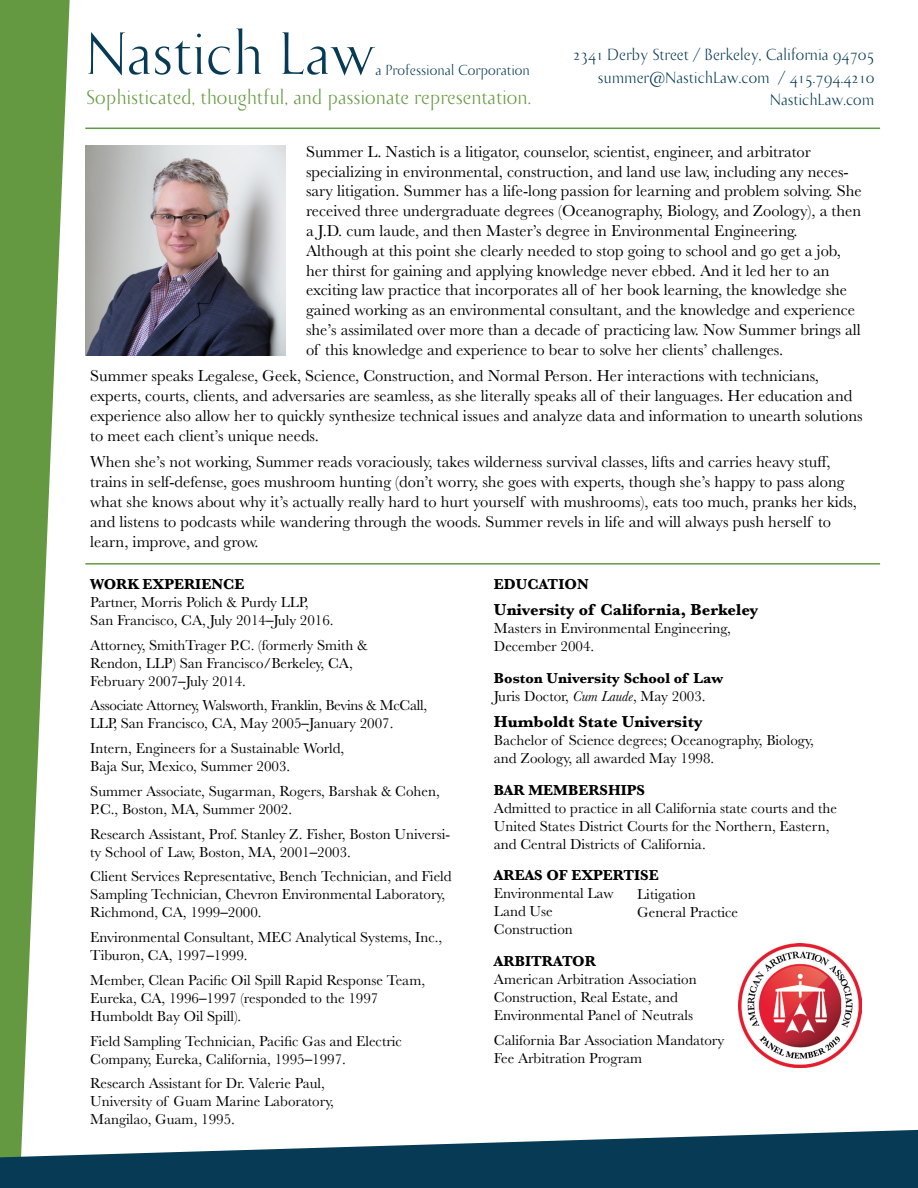
<style>
.page{position:relative;width:918px;height:1188px;background:#fff}
.page>*{position:absolute;margin:0;border:0;box-sizing:border-box;transform-origin:0 0}
.t1{font:61.35px "Bodebeck LT Std";color:#073a54}
.t2{font:20.55px "Bodebeck LT Std";color:#659941}
.t3{font:16.5px/19.8px "Baskerville";color:#000}
.t4{font:16.5px/22.5px "Bodebeck LT Std";color:#073a54;text-align:right}
.t5{font:700 16.5px "Baskerville";color:#000}
.t6{font:15px/18px "Baskerville";color:#000}
.t7{font:700 15px/18px "Baskerville";color:#000}
.t8{font:15px/18px "Baskerville";letter-spacing:-.02em;color:#000}
.t9{font:14.85px "Bodebeck LT Std";color:#073a54}
.s1{font-weight:600}
.s2{font-weight:400}
.s3{font-weight:400;font-style:italic}
</style>
<div class="page">
<svg style="left:0;top:0;width:70px;height:1130px;fill:#659941"></svg>
<svg style="left:0;top:1130px;width:918px;height:58px;fill:#073a54"></svg>
<img style="left:85px;top:146px;width:201px;height:209px">
<hr style="left:85px;top:128px;width:795px;height:1px;background:#659941">
<hr style="left:85px;top:563px;width:795px;height:2px;background:#659941">
<img style="left:738px;top:944px;width:123px;height:123px">
<h1 class="t1" style="left:85px;top:22px;width:292px">Nastich Law</h1>
<p class="t4" style="left:573px;top:45px;width:303px">2341 Derby Street / Berkeley, California 94705 summer@NastichLaw.com / 415.794.4210<br>NastichLaw.com</p>
<p class="t3" style="left:306px;top:142px;width:557px">Summer L. Nastich is a litigator, counselor, scientist, engineer, and arbitrator specializing in environmental, construction, and land use law, including any neces&shy;sary litigation. Summer has a life-long passion for learning and problem solving. She received three undergraduate degrees (Oceanography, Biology, and Zoology), a then a J.D. cum laude, and then Master’s degree in Environmental Engineering.<br>Although at this point she clearly needed to stop going to school and go get a job, her thirst for gaining and applying knowledge never ebbed. And it led her to an exciting law practice that incorporates all of her book learning, the knowledge she gained working as an environmental consultant, and the knowledge and experience she’s assimilated over more than a decade of practicing law. Now Summer brings all of this knowledge and experience to bear to solve her clients’ challenges.</p>
<p class="t3" style="left:90px;top:366px;width:774px">Summer speaks Legalese, Geek, Science, Construction, and Normal Person. Her interactions with technicians, experts, courts, clients, and adversaries are seamless, as she literally speaks all of their languages. Her education and experience also allow her to quickly synthesize technical issues and analyze data and information to unearth solutions to meet each client’s unique needs.</p>
<p class="t3" style="left:90px;top:452px;width:768px">When she’s not working, Summer reads voraciously, takes wilderness survival classes, lifts and carries heavy stuff, trains in self-defense, goes mushroom hunting (don’t worry, she goes with experts, though she’s happy to pass along what she knows about why it’s actually really hard to hurt yourself with mushrooms), eats too much, pranks her kids, and listens to podcasts while wandering through the woods. Summer revels in life and will always push herself to learn, improve, and grow.</p>
<p class="t7" style="left:90px;top:575px;width:156px">WORK EXPERIENCE</p>
<p class="t6" style="left:90px;top:593px;width:245px">Partner, Morris Polich &amp; Purdy LLP,<br>San Francisco, CA, July 2014<span class="s1">–</span>July 2016.</p>
<p class="t6" style="left:90px;top:636px;width:279px">Attorney, SmithTrager P.C. (formerly Smith &amp;<br>Rendon, LLP) San Francisco/Berkeley, CA,<br>February 2007<span class="s1">–</span>July 2014.</p>
<p class="t8" style="left:90px;top:697px;width:338px">Associate Attorney, Walsworth, Franklin, Bevins &amp; McCall,<br>LLP, San Francisco, CA, May 2005<span class="s1">–</span>January 2007.</p>
<p class="t6" style="left:90px;top:739px;width:256px">Intern, Engineers for a Sustainable World,<br>Baja Sur, Mexico, Summer 2003.</p>
<p class="t6" style="left:90px;top:782px;width:351px">Summer Associate, Sugarman, Rogers, Barshak &amp; Cohen,<br>P.C., Boston, MA, Summer 2002.</p>
<p class="t6" style="left:90px;top:825px;width:361px">Research Assistant, Prof. Stanley Z. Fisher, Boston Universi&shy;ty School of Law, Boston, MA, 2001<span class="s1">–</span>2003.</p>
<p class="t6" style="left:90px;top:868px;width:363px">Client Services Representative, Bench Technician, and Field<br>Sampling Technician, Chevron Environmental Laboratory,<br>Richmond, CA, 1999<span class="s1">–</span>2000.</p>
<p class="t6" style="left:90px;top:928px;width:354px">Environmental Consultant, MEC Analytical Systems, Inc.,<br>Tiburon, CA, 1997<span class="s1">–</span>1999.</p>
<p class="t6" style="left:90px;top:971px;width:336px">Member, Clean Pacific Oil Spill Rapid Response Team,<br>Eureka, CA, 1996<span class="s1">–</span>1997 (responded to the 1997<br>Humboldt Bay Oil Spill).</p>
<p class="t6" style="left:90px;top:1032px;width:313px">Field Sampling Technician, Pacific Gas and Electric<br>Company, Eureka, California, 1995<span class="s1">–</span>1997.</p>
<p class="t6" style="left:90px;top:1075px;width:245px">Research Assistant for Dr. Valerie Paul,<br>University of Guam Marine Laboratory,<br>Mangilao, Guam, 1995.</p>
<p class="t9" style="left:376px;top:62px;width:156px">a Professional Corporation</p>
<p class="t2" style="left:87px;top:87px;width:446px">Sophisticated, thoughtful, and passionate representation.</p>
<p class="t7" style="left:494px;top:575px;width:96px">EDUCATION</p>
<p class="t5" style="left:494px;top:599px;width:266px">University of California, Berkeley</p>
<p class="t6" style="left:494px;top:620px;width:238px">Masters in Environmental Engineering,<br>December 2004.</p>
<p class="t7" style="left:494px;top:669px;width:231px">Boston University School of Law<br><span class="s2">Juris Doctor,</span> <span class="s3">Cum Laude</span><span class="s2">, May 2003.</span></p>
<p class="t5" style="left:494px;top:711px;width:210px">Humboldt State University</p>
<p class="t6" style="left:494px;top:732px;width:321px">Bachelor of Science degrees; Oceanography, Biology, and Zoology, all awarded May 1998.</p>
<p class="t7" style="left:494px;top:781px;width:152px">BAR MEMBERSHIPS</p>
<p class="t6" style="left:494px;top:799px;width:344px">Admitted to practice in all California state courts and the<br>United States District Courts for the Northern, Eastern, and Central Districts of California.</p>
<p class="t7" style="left:494px;top:867px;width:166px">AREAS OF EXPERTISE</p>
<p class="t6" style="left:494px;top:885px;width:121px">Environmental Law<br>Land Use<br>Construction</p>
<p class="t7" style="left:494px;top:952px;width:104px">ARBITRATOR</p>
<p class="t6" style="left:494px;top:970px;width:204px">American Arbitration Association<br>Construction, Real Estate, and<br>Environmental Panel of Neutrals</p>
<p class="t6" style="left:494px;top:1031px;width:232px">California Bar Association Mandatory<br>Fee Arbitration Program</p>
<p class="t6" style="left:637px;top:885px;width:102px">Litigation<br>General Practice</p>
</div>
